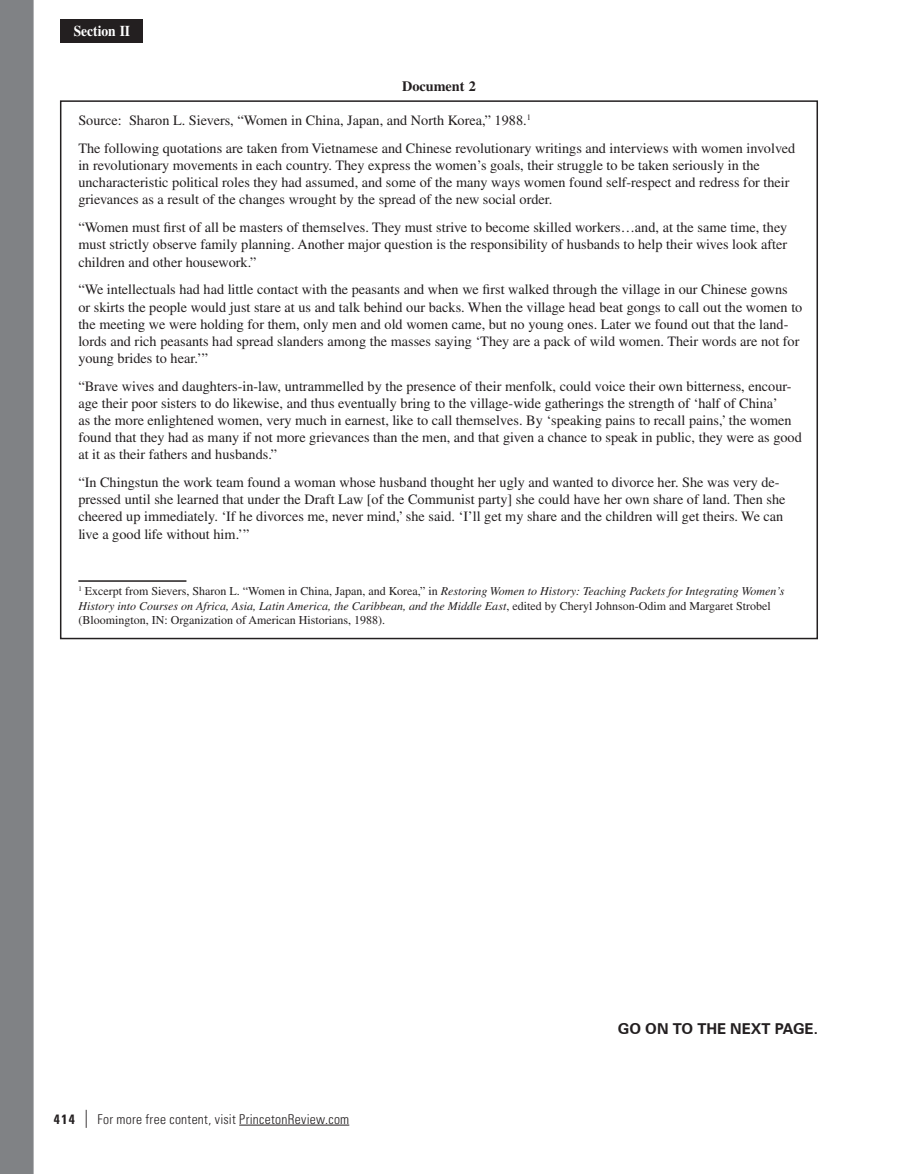
<style>
.page{position:relative;width:905px;height:1174px;background:#fff}
.page>*{position:absolute;margin:0;border:0;box-sizing:border-box;transform-origin:0 0}
.t1{font:700 15px "Zurich BT";color:#231f20}
.t2{font:700 15px "Times LT Pro";color:#fff;scale:.9 1}
.t3{font:14.25px/17.1px "Times LT Pro";color:#231f20}
.t4{font:700 14.25px "Times LT Pro";color:#231f20}
.t5{font:300 condensed 13.5px "Univers LT Pro";letter-spacing:.025em;color:#231f20}
.t6{font:12px/14.4px "Times LT Pro";color:#231f20}
.s1{font-style:italic}
.s2{font-weight:700}
.s3{font-weight:400;font-size:18px}
</style>
<div class="page">
<hr style="left:239px;top:1124px;width:110px;height:1px;background:#231f20">
<div style="left:61px;top:20px;width:82px;height:23px;background:#231f20"></div>
<hr style="left:78px;top:580px;width:108px;height:1px;background:#231f20">
<div style="left:0;top:0;width:34px;height:1174px;background:#808285"></div>
<p class="t2" style="left:74px;top:22px;width:64px">Section II</p>
<p class="t4" style="left:402px;top:77px;width:75px">Document 2</p>
<p class="t3" style="left:78px;top:106px;width:718px;line-height:27.9px">Source: Sharon L. Sievers, “Women in China, Japan, and North Korea,” 1988.<sup>1<br></sup>The following quotations are taken from Vietnamese and Chinese revolutionary writings and interviews with women involved</p>
<p class="t3" style="left:78px;top:157px;width:712px">in revolutionary movements in each country. They express the women’s goals, their struggle to be taken seriously in the uncharacteristic political roles they had assumed, and some of the many ways women found self-respect and redress for their grievances as a result of the changes wrought by the spread of the new social order.</p>
<p class="t3" style="left:78px;top:219px;width:710px;text-align:justify">“Women must first of all be masters of themselves. They must strive to become skilled workers…and, at the same time, they must strictly observe family planning. Another major question is the responsibility of husbands to help their wives look after children and other housework.”</p>
<p class="t3" style="left:78px;top:281px;width:725px">“We intellectuals had had little contact with the peasants and when we first walked through the village in our Chinese gowns or skirts the people would just stare at us and talk behind our backs. When the village head beat gongs to call out the women to the meeting we were holding for them, only men and old women came, but no young ones. Later we found out that the land&shy;lords and rich peasants had spread slanders among the masses saying ‘They are a pack of wild women. Their words are not for young brides to hear.’”</p>
<p class="t3" style="left:78px;top:377px;width:724px">“Brave wives and daughters-in-law, untrammelled by the presence of their menfolk, could voice their own bitterness, encour&shy;age their poor sisters to do likewise, and thus eventually bring to the village-wide gatherings the strength of ‘half of China’<br>as the more enlightened women, very much in earnest, like to call themselves. By ‘speaking pains to recall pains,’ the women found that they had as many if not more grievances than the men, and that given a chance to speak in public, they were as good at it as their fathers and husbands.”</p>
<p class="t3" style="left:78px;top:473px;width:708px">“In Chingstun the work team found a woman whose husband thought her ugly and wanted to divorce her. She was very de&shy;pressed until she learned that under the Draft Law [of the Communist party] she could have her own share of land. Then she cheered up immediately. ‘If he divorces me, never mind,’ she said. ‘I’ll get my share and the children will get theirs. We can live a good life without him.’”</p>
<p class="t6" style="left:78px;top:584px;width:707px"><sup>1</sup> Excerpt from Sievers, Sharon L. “Women in China, Japan, and Korea,” in <span class="s1">Restoring Women to History: Teaching Packets for Integrating Women’s<br>History into Courses on Africa, Asia, Latin America, the Caribbean, and the Middle East</span>, edited by Cheryl Johnson-Odim and Margaret Strobel (Bloomington, IN: Organization of American Historians, 1988).</p>
<p class="t5" style="left:54px;top:1109px;width:297px"><span class="s2">414</span> <span class="s3">|</span> For more free content, visit PrincetonReview.com</p>
<p class="t1" style="left:617px;top:1018px;width:202px">GO ON TO THE NEXT PAGE.</p>
</div>
